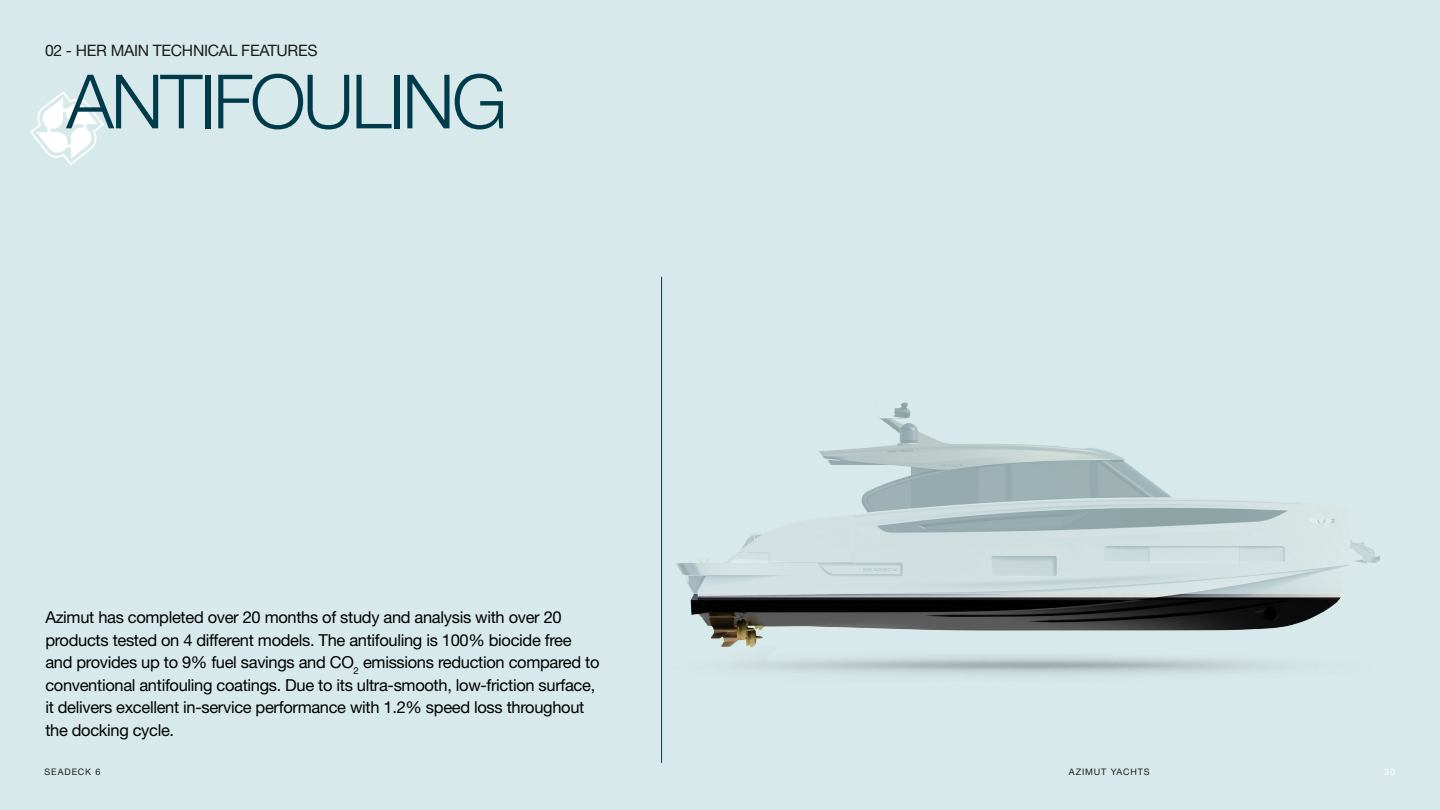
<style>
.page{position:relative;width:1440px;height:810px;background:#d7e9ea}
.page>*{position:absolute;margin:0;border:0;box-sizing:border-box;transform-origin:0 0}
.t1{font:300 75px "Helvetica Neue LT Pro";letter-spacing:-.04em;color:#003b4c}
.t2{font:16.5px/22.5px "Helvetica Neue LT Pro";letter-spacing:-.02em;color:#000}
.t3{font:15.75px "Helvetica Neue LT Pro";letter-spacing:-.02em;color:#1d1d1b}
.t4{font:9px "Helvetica Neue LT Pro";letter-spacing:.095em;color:#1d1d1b}
.t5{font:9px "Helvetica Neue LT Pro";color:#fff}
</style>
<div class="page">
<img style="left:662px;top:307px;width:718px;height:287px">
<svg style="left:30px;top:91px;width:74px;height:74px"></svg>
<img style="left:662px;top:594px;width:680px;height:142px">
<hr style="left:661px;top:277px;width:1px;height:486px;background:#003b4c">
<p class="t3" style="left:45px;top:41px;width:274px">02 - HER MAIN TECHNICAL FEATURES</p>
<h1 class="t1" style="left:66px;top:56px;width:442px">ANTIFOULING</h1>
<p class="t2" style="left:45px;top:606px;width:556px">Azimut has completed over 20 months of study and analysis with over 20 products tested on 4 different models. The antifouling is 100% biocide free and provides up to 9% fuel savings and CO<sub>2</sub> emissions reduction compared to conventional antifouling coatings. Due to its ultra-smooth, low-friction surface, it delivers excellent in-service performance with 1.2% speed loss throughout the docking cycle.</p>
<p class="t4" style="left:44px;top:766px;width:58px">SEADECK 6</p>
<p class="t4" style="left:1069px;top:766px;width:82px">AZIMUT YACHTS</p>
<p class="t5" style="left:1384px;top:766px;width:12px">30</p>
</div>
